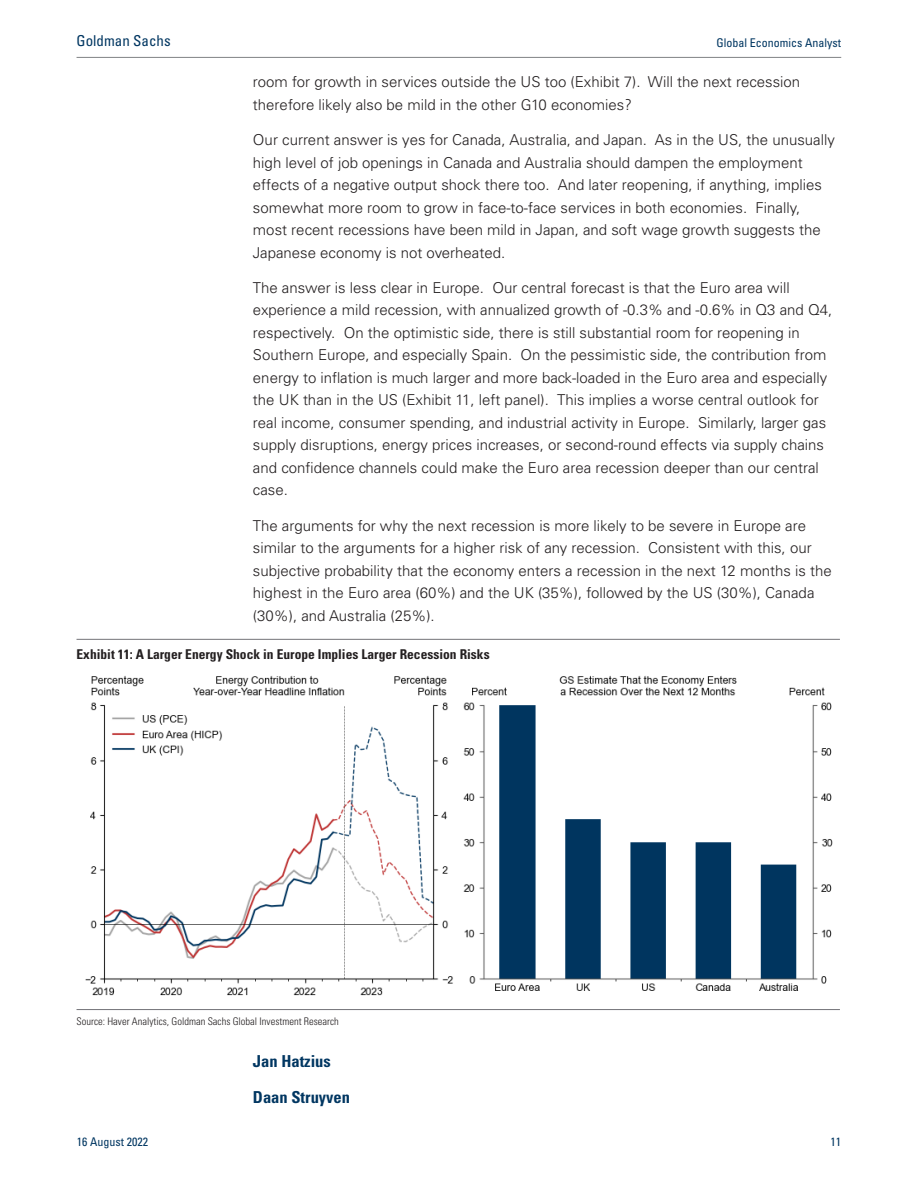
<style>
.page{position:relative;width:918px;height:1188px;background:#fff}
.page>*{position:absolute;margin:0;border:0;box-sizing:border-box;transform-origin:0 0}
.t1{font:700 condensed 16.5px "Univers LT Std";color:#003661}
.t2{font:300 15px/22.5px "Univers LT Std";color:#231f20}
.t3{font:condensed 15px "Univers LT Std";color:#003661}
.t4{font:700 condensed 13.5px "Univers LT Std";color:#231f20}
.t5{font:condensed 12px "Univers LT Std";color:#003661}
.t6{font:300 condensed 10.5px "Univers LT Std";color:#231f20}
</style>
<div class="page">
<hr style="left:77px;top:639px;width:763px;height:1px;background:#737378">
<img style="left:85px;top:675px;width:748px;height:321px">
<hr style="left:77px;top:1009px;width:763px;height:1px;background:#737378">
<hr style="left:77px;top:57px;width:764px;height:1px;background:#808285">
<p class="t3" style="left:77px;top:35px;width:96px">Goldman Sachs</p>
<p class="t5" style="left:717px;top:38px;width:126px">Global Economics Analyst</p>
<p class="t2" style="left:253px;top:72px;width:549px">room for growth in services outside the US too (Exhibit 7). Will the next recession therefore likely also be mild in the other G10 economies?</p>
<p class="t2" style="left:253px;top:130px;width:583px">Our current answer is yes for Canada, Australia, and Japan. As in the US, the unusually high level of job openings in Canada and Australia should dampen the employment effects of a negative output shock there too. And later reopening, if anything, implies somewhat more room to grow in face-to-face services in both economies. Finally, most recent recessions have been mild in Japan, and soft wage growth suggests the Japanese economy is not overheated.</p>
<p class="t2" style="left:253px;top:278px;width:581px">The answer is less clear in Europe. Our central forecast is that the Euro area will experience a mild recession, with annualized growth of -0.3% and -0.6% in Q3 and Q4, respectively. On the optimistic side, there is still substantial room for reopening in Southern Europe, and especially Spain. On the pessimistic side, the contribution from energy to inflation is much larger and more back-loaded in the Euro area and especially the UK than in the US (Exhibit 11, left panel). This implies a worse central outlook for real income, consumer spending, and industrial activity in Europe. Similarly, larger gas supply disruptions, energy prices increases, or second-round effects via supply chains and confidence channels could make the Euro area recession deeper than our central case.</p>
<p class="t2" style="left:253px;top:515px;width:580px">The arguments for why the next recession is more likely to be severe in Europe are similar to the arguments for a higher risk of any recession. Consistent with this, our subjective probability that the economy enters a recession in the next 12 months is the highest in the Euro area (60%) and the UK (35%), followed by the US (30%), Canada (30%), and Australia (25%).</p>
<p class="t4" style="left:77px;top:650px;width:415px">Exhibit 11: A Larger Energy Shock in Europe Implies Larger Recession Risks</p>
<p class="t6" style="left:77px;top:1017px;width:264px">Source: Haver Analytics, Goldman Sachs Global Investment Research</p>
<p class="t1" style="left:253px;top:1055px;width:79px">Jan Hatzius</p>
<p class="t1" style="left:253px;top:1091px;width:99px">Daan Struyven</p>
<p class="t5" style="left:77px;top:1137px;width:73px">16 August 2022</p>
<p class="t5" style="left:831px;top:1137px;width:12px">11</p>
</div>
